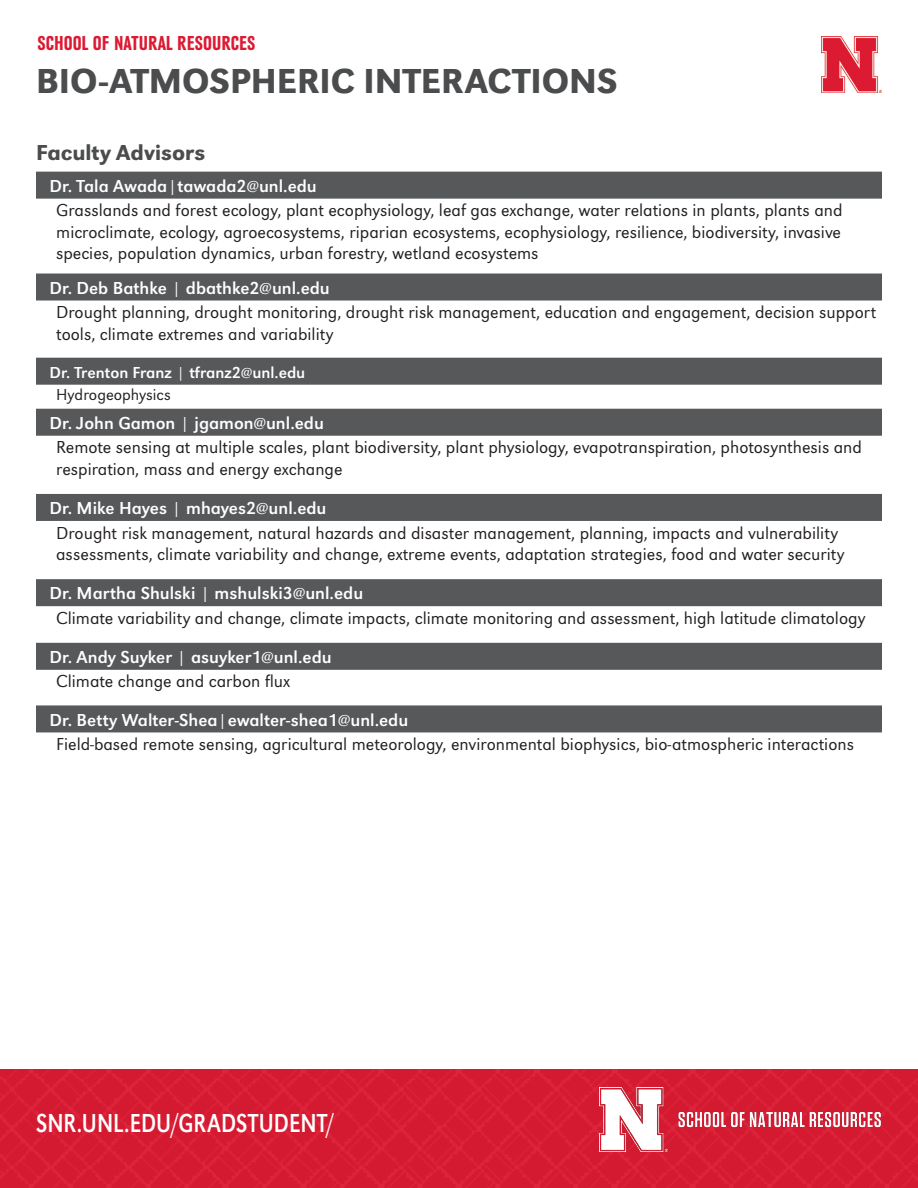
<style>
.page{position:relative;width:918px;height:1188px;background:#fff}
.page>*{position:absolute;margin:0;border:0;box-sizing:border-box;transform-origin:0 0}
.t1{font:500 36px "URW Grotesk";color:#4b4c4d}
.t2{font:27px "URW Grotesk";letter-spacing:.005em;color:#fff;scale:.8 1}
.t3{font:500 22.5px "URW Grotesk";color:#4b4c4d}
.t4{font:700 21px "URW Grotesk Con";color:#dc1a32}
.t5{font:300 18px/21.6px "URW Grotesk";color:#231f20}
.t6{font:18px "URW Grotesk";color:#fff}
.t7{font:16.5px "URW Grotesk";color:#fff}
.t8{font:300 16.5px "URW Grotesk";color:#231f20}
</style>
<div class="page">
<div style="left:36px;top:705px;width:846px;height:27px;background:#57585a"></div>
<div style="left:36px;top:579px;width:846px;height:27px;background:#57585a"></div>
<div style="left:36px;top:409px;width:846px;height:27px;background:#57585a"></div>
<div style="left:36px;top:643px;width:846px;height:27px;background:#57585a"></div>
<div style="left:36px;top:274px;width:846px;height:27px;background:#57585a"></div>
<div style="left:36px;top:494px;width:846px;height:27px;background:#57585a"></div>
<div style="left:36px;top:358px;width:846px;height:27px;background:#57585a"></div>
<div style="left:36px;top:172px;width:846px;height:27px;background:#57585a"></div>
<img style="left:821px;top:36px;width:61px;height:57px">
<img style="left:0;top:1070px;width:918px;height:118px">
<img style="left:599px;top:1088px;width:283px;height:64px">
<p class="t4" style="left:38px;top:32px;width:219px">SCHOOL OF NATURAL RESOURCES</p>
<p class="t1" style="left:36px;top:60px;width:583px">BIO-ATMOSPHERIC INTERACTIONS</p>
<p class="t3" style="left:36px;top:139px;width:171px">Faculty Advisors</p>
<p class="t6" style="left:50px;top:175px;width:269px">Dr. Tala Awada|tawada2@unl.edu</p>
<p class="t5" style="left:56px;top:200px;width:788px;text-align:justify">Grasslands and forest ecology, plant ecophysiology, leaf gas exchange, water relations in plants, plants and microclimate, ecology, agroecosystems, riparian ecosystems, ecophysiology, resilience, biodiversity, invasive species, population dynamics, urban forestry, wetland ecosystems</p>
<p class="t6" style="left:50px;top:277px;width:282px">Dr. Deb Bathke | dbathke2@unl.edu</p>
<p class="t5" style="left:56px;top:301px;width:822px">Drought planning, drought monitoring, drought risk management, education and engagement, decision support tools, climate extremes and variability</p>
<p class="t7" style="left:50px;top:363px;width:257px">Dr. Trenton Franz | tfranz2@unl.edu</p>
<p class="t8" style="left:56px;top:386px;width:116px">Hydrogeophysics</p>
<p class="t6" style="left:50px;top:413px;width:276px">Dr. John Gamon | jgamon@unl.edu</p>
<p class="t5" style="left:56px;top:437px;width:807px">Remote sensing at multiple scales, plant biodiversity, plant physiology, evapotranspiration, photosynthesis and respiration, mass and energy exchange</p>
<p class="t6" style="left:50px;top:498px;width:278px">Dr. Mike Hayes | mhayes2@unl.edu</p>
<p class="t5" style="left:56px;top:522px;width:783px">Drought risk management, natural hazards and disaster management, planning, impacts and vulnerability</p>
<p class="t5" style="left:56px;top:543px;width:790px">assessments, climate variability and change, extreme events, adaptation strategies, food and water security</p>
<p class="t6" style="left:50px;top:583px;width:315px">Dr. Martha Shulski | mshulski3@unl.edu</p>
<p class="t5" style="left:56px;top:607px;width:811px">Climate variability and change, climate impacts, climate monitoring and assessment, high latitude climatology</p>
<p class="t6" style="left:50px;top:647px;width:284px">Dr. Andy Suyker | asuyker1@unl.edu</p>
<p class="t5" style="left:56px;top:671px;width:236px">Climate change and carbon flux</p>
<p class="t6" style="left:50px;top:709px;width:360px">Dr. Betty Walter-Shea|ewalter-shea1@unl.edu</p>
<p class="t5" style="left:56px;top:733px;width:799px">Field-based remote sensing, agricultural meteorology, environmental biophysics, bio-atmospheric interactions</p>
<p class="t2" style="left:36px;top:1108px;width:375px">SNR.UNL.EDU/GRADSTUDENT/</p>
</div>
